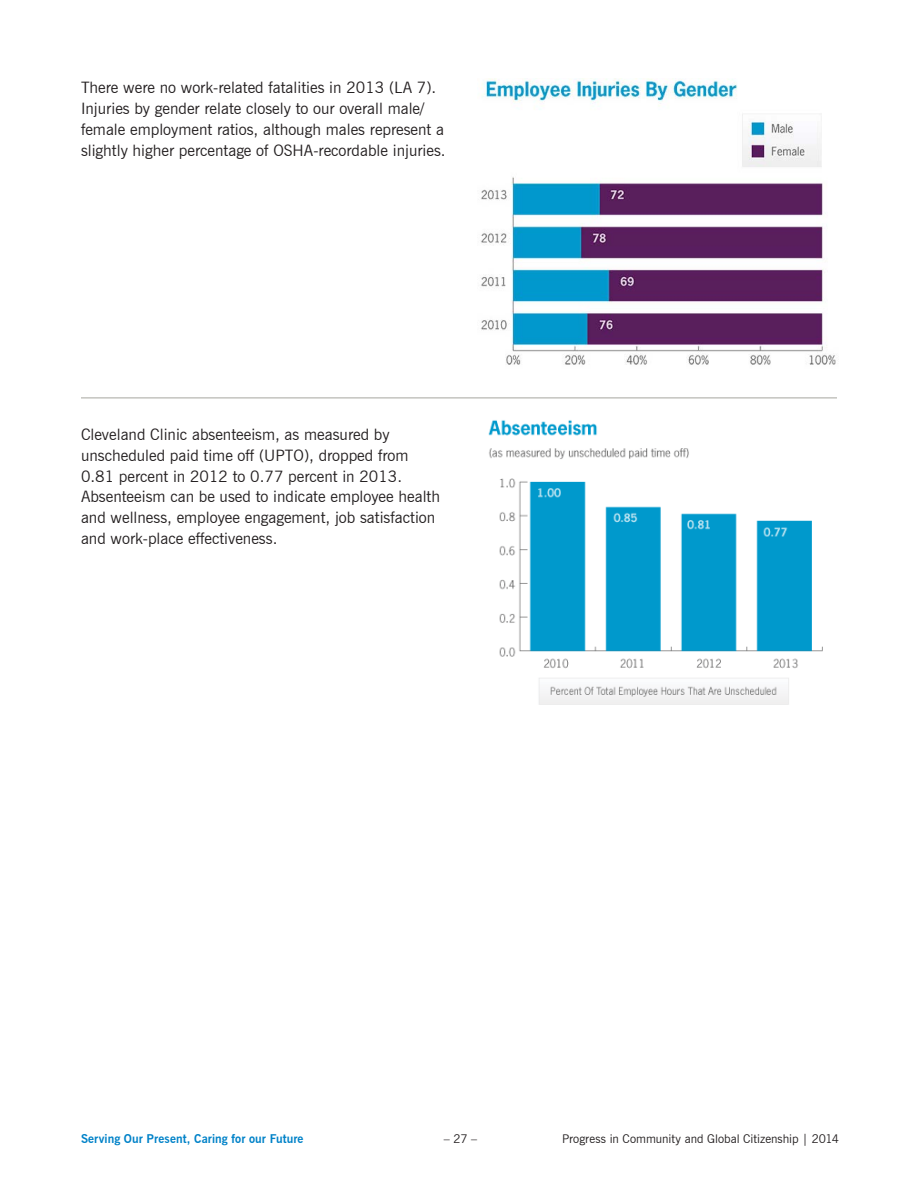
<style>
.page{position:relative;width:918px;height:1188px;background:#fff}
.page>*{position:absolute;margin:0;border:0;box-sizing:border-box;transform-origin:0 0}
.t1{font:15.75px/21px "News Gothic BT";color:#231f20}
.t2{font:12px "News Gothic BT";color:#231f20}
.t3{font:700 12px "News Gothic BT";letter-spacing:.005em;color:#0082c8}
</style>
<div class="page">
<hr style="left:81px;top:398px;width:756px;height:1px;background:#a6a69f">
<img style="left:481px;top:79px;width:355px;height:286px">
<img style="left:488px;top:420px;width:335px;height:285px">
<p class="t1" style="left:81px;top:77px;width:366px">There were no work-related fatalities in 2013 (LA 7).<br>Injuries by gender relate closely to our overall male/ female employment ratios, although males represent a slightly higher percentage of OSHA-recordable injuries.</p>
<p class="t1" style="left:81px;top:423px;width:361px">Cleveland Clinic absenteeism, as measured by unscheduled paid time off (UPTO), dropped from 0.81 percent in 2012 to 0.77 percent in 2013.<br>Absenteeism can be used to indicate employee health and wellness, employee engagement, job satisfaction and work-place effectiveness.</p>
<p class="t3" style="left:81px;top:1132px;width:224px">Serving Our Present, Caring for our Future</p>
<p class="t2" style="left:444px;top:1132px;width:35px">– 27 –</p>
<p class="t2" style="left:562px;top:1132px;width:279px">Progress in Community and Global Citizenship | 2014</p>
</div>
